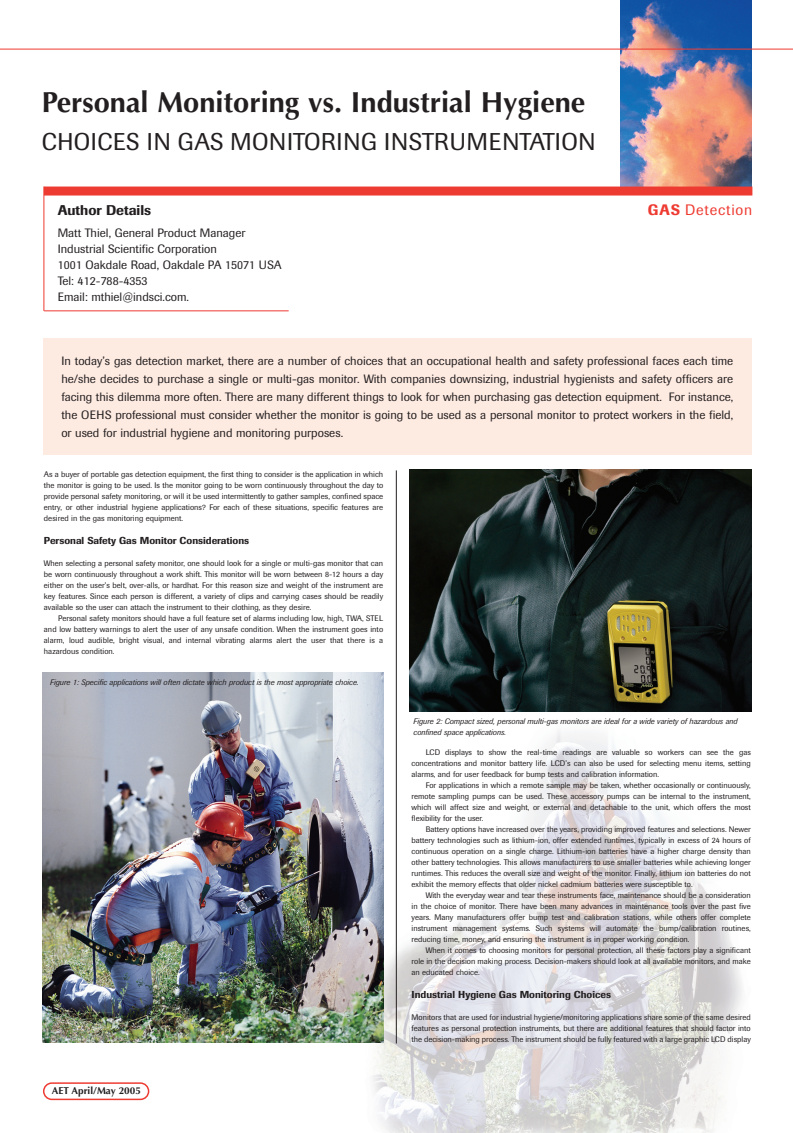
<style>
.page{position:relative;width:793px;height:1133px;background:#fff}
.page>*{position:absolute;margin:0;border:0;box-sizing:border-box;transform-origin:0 0}
.t1{font:700 29px "Optima";color:#231f20}
.t2{font:24px "Imago";letter-spacing:.02em;color:#231f20}
.t3{font:15px "Imago";letter-spacing:.055em;color:#ee3b32}
.t4{font:500 14px "Imago";color:#231f20}
.t5{font:12px/16px "Imago";color:#231f20}
.t6{font:500 10px "Imago";color:#231f20}
.t7{font:700 10px "Optima";color:#231f20}
.t8{font:8px/11px "Imago";color:#231f20;text-align:justify}
.t9{font:italic 8px/11px "Imago";color:#231f20}
.s1{font-weight:500}
</style>
<div class="page">
<img style="left:0;top:0;width:793px;height:1133px">
<h1 class="t1" style="left:42px;top:90px;width:545px">Personal Monitoring vs. Industrial Hygiene</h1>
<h2 class="t2" style="left:42px;top:133px;width:555px">CHOICES IN GAS MONITORING INSTRUMENTATION</h2>
<h3 class="t4" style="left:58px;top:205px;width:95px">Author Details</h3>
<h3 class="t5" style="left:58px;top:226px;width:225px">Matt Thiel, General Product Manager<br>Industrial Scientific Corporation<br>1001 Oakdale Road, Oakdale PA 15071 USA<br>Tel: 412-788-4353<br>Email: mthiel@indsci.com.</h3>
<h3 class="t3" style="left:647px;top:204px;width:106px"><span class="s1">GAS</span> Detection</h3>
<p class="t5" style="left:61px;top:353px;width:673px;line-height:18px;text-align:justify">In today’s gas detection market, there are a number of choices that an occupational health and safety professional faces each time he/she decides to purchase a single or multi-gas monitor. With companies downsizing, industrial hygienists and safety officers are facing this dilemma more often. There are many different things to look for when purchasing gas detection equipment. For instance, the OEHS professional must consider whether the monitor is going to be used as a personal monitor to protect workers in the field, or used for industrial hygiene and monitoring purposes.</p>
<p class="t8" style="left:44px;top:470px;width:341px">As a buyer of portable gas detection equipment, the first thing to consider is the application in which the monitor is going to be used. Is the monitor going to be worn continuously throughout the day to provide personal safety monitoring, or will it be used intermittently to gather samples, confined space entry, or other industrial hygiene applications? For each of these situations, specific features are desired in the gas monitoring equipment.</p>
<p class="t6" style="left:44px;top:537px;width:207px">Personal Safety Gas Monitor Considerations</p>
<p class="t8" style="left:44px;top:559px;width:341px">When selecting a personal safety monitor, one should look for a single or multi-gas monitor that can be worn continuously throughout a work shift. This monitor will be worn between 8-12 hours a day either on the user’s belt, over-alls, or hardhat. For this reason size and weight of the instrument are key features. Since each person is different, a variety of clips and carrying cases should be readily available so the user can attach the instrument to their clothing, as they desire.</p>
<p class="t8" style="left:44px;top:614px;width:341px;text-indent:14px">Personal safety monitors should have a full feature set of alarms including low, high, TWA, STEL and low battery warnings to alert the user of any unsafe condition. When the instrument goes into alarm, loud audible, bright visual, and internal vibrating alarms alert the user that there is a hazardous condition.</p>
<p class="t9" style="left:50px;top:678px;width:310px">Figure 1: Specific applications will often dictate which product is the most appropriate choice.</p>
<p class="t7" style="left:52px;top:1087px;width:91px">AET April/May 2005</p>
<p class="t9" style="left:413px;top:716px;width:325px">Figure 2: Compact sized, personal multi-gas monitors are ideal for a wide variety of hazardous and confined space applications.</p>
<p class="t8" style="left:411px;top:748px;width:341px;text-indent:14px">LCD displays to show the real-time readings are valuable so workers can see the gas concentrations and monitor battery life. LCD’s can also be used for selecting menu items, setting alarms, and for user feedback for bump tests and calibration information.</p>
<p class="t8" style="left:411px;top:781px;width:341px;text-indent:14px">For applications in which a remote sample may be taken, whether occasionally or continuously, remote sampling pumps can be used. These accessory pumps can be internal to the instrument, which will affect size and weight, or external and detachable to the unit, which offers the most flexibility for the user.</p>
<p class="t8" style="left:411px;top:825px;width:341px;text-indent:14px">Battery options have increased over the years, providing improved features and selections. Newer battery technologies such as lithium-ion, offer extended runtimes, typically in excess of 24 hours of continuous operation on a single charge. Lithium-ion batteries have a higher charge density than other battery technologies. This allows manufacturers to use smaller batteries while achieving longer runtimes. This reduces the overall size and weight of the monitor. Finally, lithium ion batteries do not exhibit the memory effects that older nickel cadmium batteries were susceptible to.</p>
<p class="t8" style="left:411px;top:891px;width:341px;text-indent:14px">With the everyday wear and tear these instruments face, maintenance should be a consideration in the choice of monitor. There have been many advances in maintenance tools over the past five years. Many manufacturers offer bump test and calibration stations, while others offer complete instrument management systems. Such systems will automate the bump/calibration routines, reducing time, money, and ensuring the instrument is in proper working condition.</p>
<p class="t8" style="left:411px;top:946px;width:341px;text-indent:14px">When it comes to choosing monitors for personal protection, all these factors play a significant role in the decision making process. Decision-makers should look at all available monitors, and make an educated choice.</p>
<p class="t6" style="left:411px;top:991px;width:201px">Industrial Hygiene Gas Monitoring Choices</p>
<p class="t8" style="left:411px;top:1013px;width:341px">Monitors that are used for industrial hygiene/monitoring applications share some of the same desired features as personal protection instruments, but there are additional features that should factor into the decision-making process. The instrument should be fully featured with a large graphic LCD display</p>
</div>
